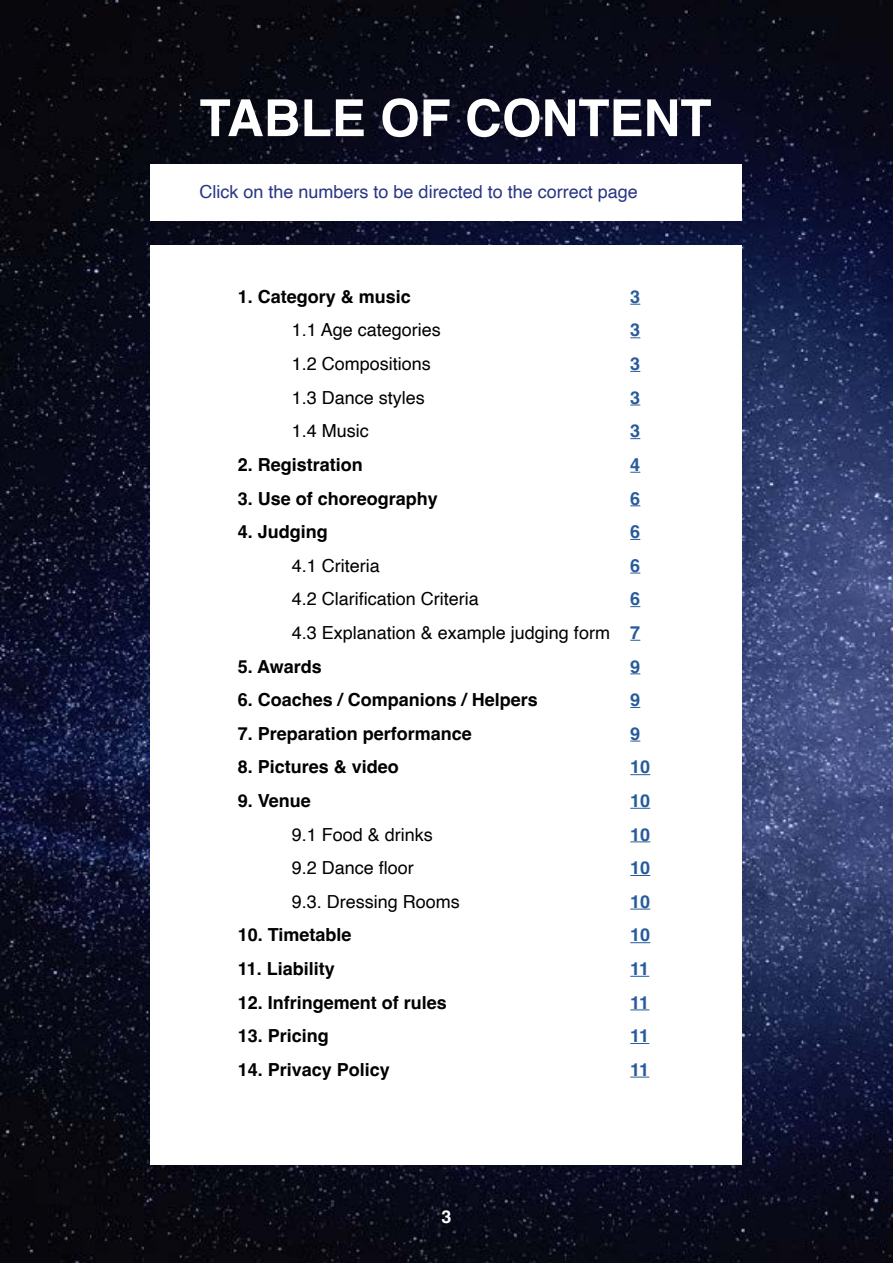
<style>
.page{position:relative;width:893px;height:1263px;background:#fff}
.page>*{position:absolute;margin:0;border:0;box-sizing:border-box;transform-origin:0 0}
.t1{font:700 51px "Helvetica";color:#fff}
.t2{font:700 18px "Helvetica";color:#000}
.t3{font:18px/33.6px "Helvetica";color:#000}
.t4{font:18px "Helvetica";color:#283583}
.t5{font:700 18px/33.6px "Helvetica";color:#275b9b}
.t6{font:700 18px "Helvetica";color:#fff}
</style>
<div class="page">
<img style="left:0;top:0;width:893px;height:1263px">
<div style="left:151px;top:165px;width:591px;height:56px;background:#fff"></div>
<div style="left:151px;top:245px;width:591px;height:920px;background:#fff"></div>
<svg style="left:630px;top:774px;width:20px;height:1px"></svg>
<svg style="left:630px;top:808px;width:20px;height:1px"></svg>
<svg style="left:630px;top:841px;width:20px;height:1px"></svg>
<svg style="left:630px;top:875px;width:20px;height:1px"></svg>
<svg style="left:630px;top:909px;width:20px;height:1px"></svg>
<svg style="left:630px;top:942px;width:20px;height:1px"></svg>
<svg style="left:630px;top:976px;width:19px;height:1px"></svg>
<svg style="left:630px;top:1009px;width:19px;height:1px"></svg>
<svg style="left:630px;top:1043px;width:19px;height:1px"></svg>
<svg style="left:630px;top:1077px;width:19px;height:1px"></svg>
<h1 class="t1" style="left:200px;top:87px;width:513px">TABLE OF CONTENT</h1>
<p class="t4" style="left:200px;top:178px;width:440px">Click on the numbers to be directed to the correct page</p>
<p class="t2" style="left:238px;top:286px;width:175px">1. Category &amp; music</p>
<p class="t3" style="left:292px;top:314px;width:151px">1.1 Age categories<br>1.2 Compositions<br>1.3 Dance styles<br>1.4 Music</p>
<p class="t2" style="left:238px;top:454px;width:127px">2. Registration</p>
<p class="t2" style="left:238px;top:487px;width:202px">3. Use of choreography</p>
<p class="t2" style="left:238px;top:521px;width:92px">4. Judging</p>
<p class="t3" style="left:292px;top:549px;width:320px">4.1 Criteria<br>4.2 Clarification Criteria<br>4.3 Explanation &amp; example judging form</p>
<p class="t2" style="left:238px;top:655px;width:86px">5. Awards</p>
<p class="t2" style="left:238px;top:689px;width:302px">6. Coaches / Companions / Helpers</p>
<p class="t2" style="left:238px;top:722px;width:236px">7. Preparation performance</p>
<p class="t2" style="left:238px;top:756px;width:163px">8. Pictures &amp; video</p>
<p class="t2" style="left:238px;top:790px;width:75px">9. Venue</p>
<p class="t3" style="left:292px;top:818px;width:170px">9.1 Food &amp; drinks<br>9.2 Dance floor<br>9.3. Dressing Rooms</p>
<p class="t2" style="left:238px;top:924px;width:115px">10. Timetable</p>
<p class="t2" style="left:238px;top:958px;width:99px">11. Liability</p>
<p class="t2" style="left:238px;top:991px;width:211px">12. Infringement of rules</p>
<p class="t2" style="left:238px;top:1025px;width:93px">13. Pricing</p>
<p class="t2" style="left:238px;top:1058px;width:154px">14. Privacy Policy</p>
<p class="t5" style="left:630px;top:282px;width:22px">3<br>3<br>3<br>3<br>3<br>4<br>6<br>6<br>6<br>6<br>7<br>9<br>9<br>9<br>10<br>10<br>10<br>10<br>10<br>10<br>11<br>11<br>11<br>11</p>
<p class="t6" style="left:441px;top:1205px;width:12px">3</p>
</div>
